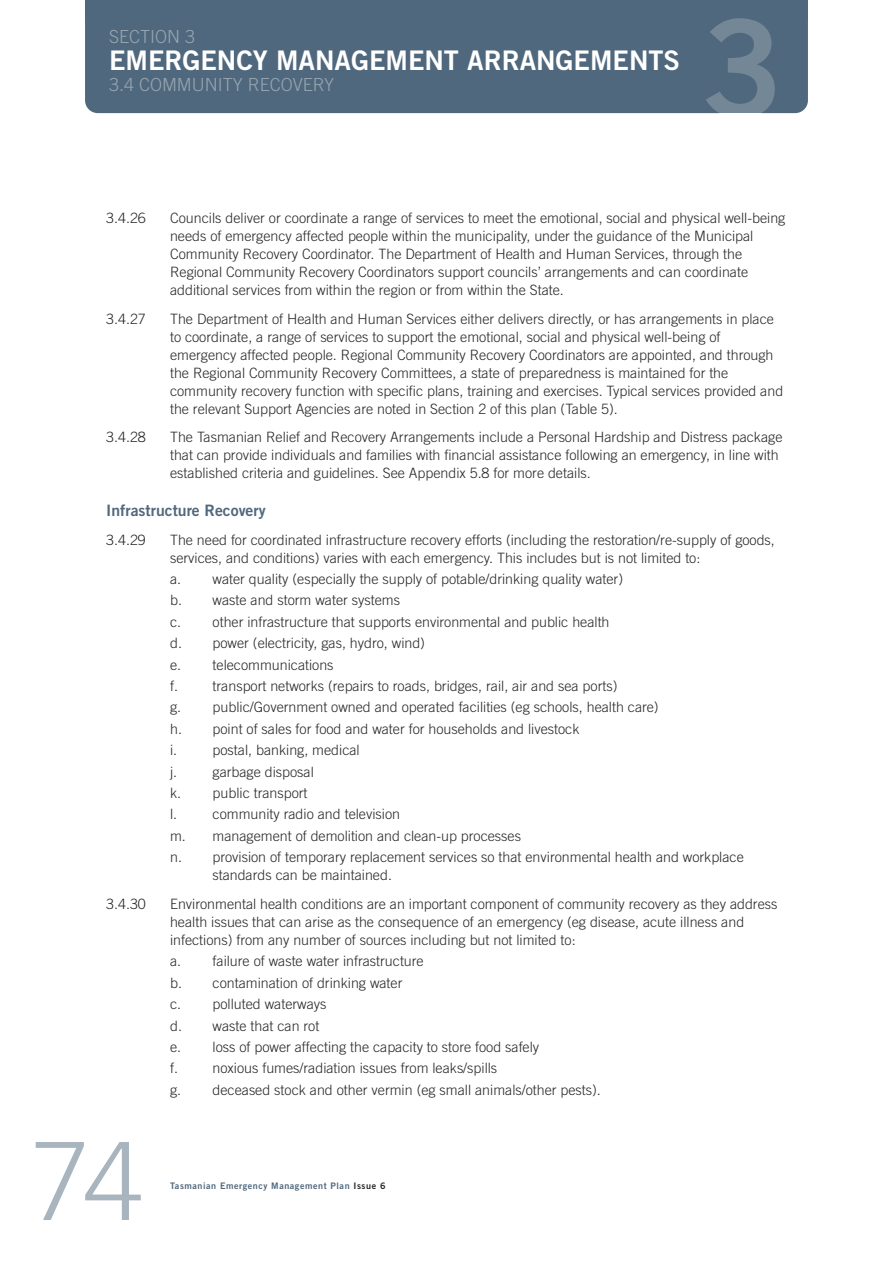
<style>
.page{position:relative;width:893px;height:1263px;background:#fff}
.page>*{position:absolute;margin:0;border:0;box-sizing:border-box;transform-origin:0 0}
.t1{font:300 108px "Trade Gothic";color:#a8b4be}
.t2{font:27px "Trade Gothic Bold Two";color:#fff}
.t3{font:300 18px "Trade Gothic";color:#96a5b1}
.t4{font:15.75px "Trade Gothic Bold Two";color:#50687d}
.t5{font:300 14.25px/21.5px "Trade Gothic";color:#272627}
.t6{font:9px "Trade Gothic Bold Two";letter-spacing:.06em;color:#50687d}
.s1{color:#272627}
</style>
<div class="page">
<div style="left:85px;top:0;width:723px;height:113px;background:#50687d;border-radius:13px"></div>
<div style="left:85px;top:0;width:723px;height:21px;background:#50687d"></div>
<svg style="left:706px;top:21px;width:69px;height:92px"></svg>
<hr style="left:706px;top:18px;width:69px;height:3px;background:#738797">
<p class="t3" style="left:109px;top:30px;width:87px">SECTION 3</p>
<p class="t2" style="left:109px;top:50px;width:572px">EMERGENCY MANAGEMENT ARRANGEMENTS</p>
<p class="t3" style="left:109px;top:78px;width:227px">3.4 COMMUNITY RECOVERY</p>
<p class="t5" style="left:106px;top:208px;width:41px">3.4.26</p>
<p class="t5" style="left:170px;top:210px;width:617px;line-height:18px">Councils deliver or coordinate a range of services to meet the emotional, social and physical well-being needs of emergency affected people within the municipality, under the guidance of the Municipal Community Recovery Coordinator. The Department of Health and Human Services, through the Regional Community Recovery Coordinators support councils’ arrangements and can coordinate additional services from within the region or from within the State.</p>
<p class="t5" style="left:106px;top:309px;width:41px">3.4.27</p>
<p class="t5" style="left:170px;top:311px;width:615px;line-height:18px">The Department of Health and Human Services either delivers directly, or has arrangements in place to coordinate, a range of services to support the emotional, social and physical well-being of emergency affected people. Regional Community Recovery Coordinators are appointed, and through the Regional Community Recovery Committees, a state of preparedness is maintained for the community recovery function with specific plans, training and exercises. Typical services provided and the relevant Support Agencies are noted in Section 2 of this plan (Table 5).</p>
<p class="t5" style="left:106px;top:428px;width:41px">3.4.28</p>
<p class="t5" style="left:170px;top:429px;width:614px;line-height:18px">The Tasmanian Relief and Recovery Arrangements include a Personal Hardship and Distress package that can provide individuals and families with financial assistance following an emergency, in line with established criteria and guidelines. See Appendix 5.8 for more details.</p>
<p class="t4" style="left:106px;top:505px;width:161px">Infrastructure Recovery</p>
<p class="t5" style="left:106px;top:530px;width:41px">3.4.29</p>
<p class="t5" style="left:170px;top:532px;width:606px;line-height:18px">The need for coordinated infrastructure recovery efforts (including the restoration/re-supply of goods, services, and conditions) varies with each emergency. This includes but is not limited to:</p>
<p class="t5" style="left:170px;top:569px;width:454px">a. water quality (especially the supply of potable/drinking quality water) b. waste and storm water systems<br>c. other infrastructure that supports environmental and public health d. power (electricity, gas, hydro, wind)<br>e. telecommunications<br>f.</p>
<p class="t5" style="left:170px;top:676px;width:490px;text-indent:43px">transport networks (repairs to roads, bridges, rail, air and sea ports)<br>g. public/Government owned and operated facilities (eg schools, health care) h. point of sales for food and water for households and livestock<br>i.</p>
<p class="t5" style="left:213px;top:741px;width:149px">postal, banking, medical</p>
<p class="t5" style="left:170px;top:762px;width:9px">j.</p>
<p class="t5" style="left:170px;top:762px;width:145px;text-indent:43px">garbage disposal k. public transport l.</p>
<p class="t5" style="left:170px;top:805px;width:575px;text-indent:43px">community radio and television<br>m. management of demolition and clean-up processes<br>n. provision of temporary replacement services so that environmental health and workplace</p>
<p class="t5" style="left:212px;top:866px;width:181px">standards can be maintained.</p>
<p class="t5" style="left:106px;top:894px;width:41px">3.4.30</p>
<p class="t5" style="left:170px;top:896px;width:609px;line-height:18px">Environmental health conditions are an important component of community recovery as they address health issues that can arise as the consequence of an emergency (eg disease, acute illness and infections) from any number of sources including but not limited to:</p>
<p class="t5" style="left:170px;top:952px;width:371px">a. failure of waste water infrastructure<br>b. contamination of drinking water<br>c. polluted waterways<br>d. waste that can rot<br>e. loss of power affecting the capacity to store food safely f.</p>
<p class="t5" style="left:170px;top:1059px;width:432px;text-indent:43px">noxious fumes/radiation issues from leaks/spills<br>g. deceased stock and other vermin (eg small animals/other pests).</p>
<p class="t1" style="left:30px;top:1142px;width:115px">74</p>
<p class="t6" style="left:170px;top:1182px;width:217px">Tasmanian Emergency Management Plan <span class="s1">Issue 6</span></p>
</div>
